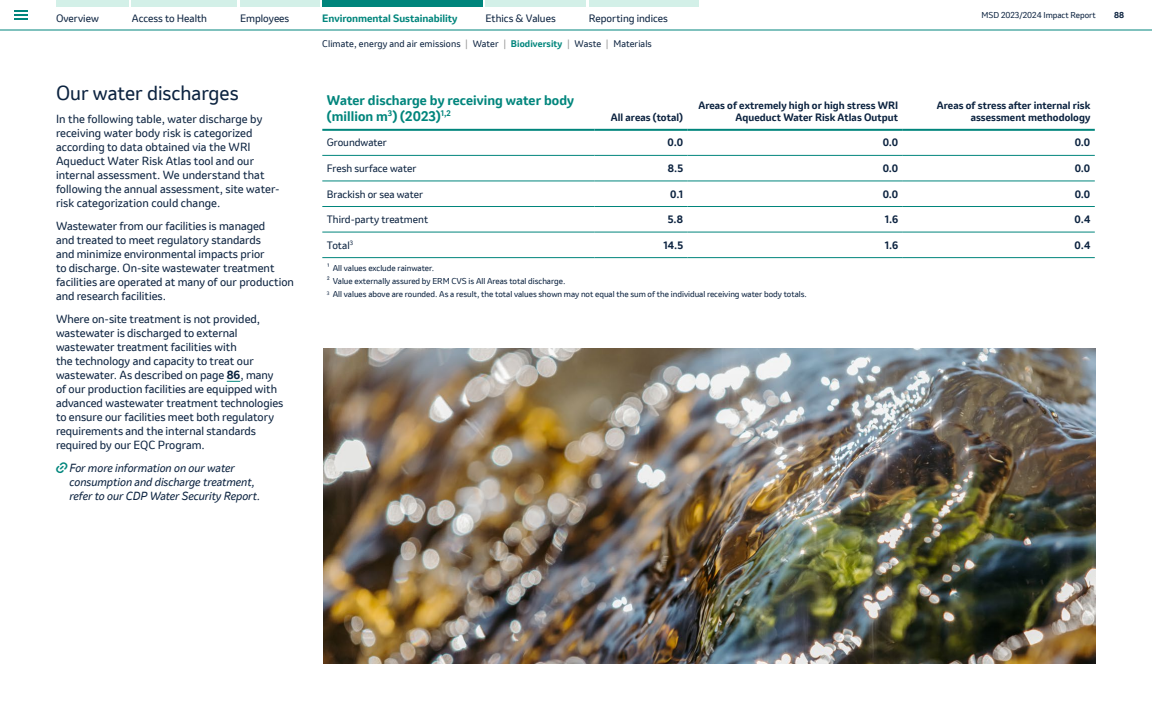
<style>
.page{position:relative;width:1152px;height:720px;background:#fff}
.page>*{position:absolute;margin:0;border:0;box-sizing:border-box;transform-origin:0 0}
.t1{font:19px "Invention";color:#0c2340}
.Table_Header_First_Column{font:700 13px/16px "Invention";letter-spacing:.005em;color:#00857c}
.Body{font:11px/14px "Invention";color:#0c2340}
.t2{font:italic 11px/14px "Invention";color:#0c2340}
.Table_Header_Current_Year--3fbf53ce{font:700 10px/12px "Invention";letter-spacing:.005em;color:#0c2340;text-align:right}
.Table_Body-f4baf901{font:10px "Invention";color:#0c2340}
.Table_Data_Current_Year-be63b4d7{font:700 10px "Invention";color:#0c2340}
.t3{font:700 10px "Invention";color:#00857c}
.Table_Body{font:10px "Invention";color:#0c2340}
.t4{font:9px "Invention";letter-spacing:.01em;color:#0c2340}
.Footnotes{font:8px "Invention";color:#0c2340}
.Footnotes-1f311134{font:8px "Invention";color:#0c2340}
.t5{font:700 8px "Invention";color:#0c2340}
.s1{color:#999}
.s2{font-weight:700;color:#00857c}
.s3{font-weight:700}
</style>
<div class="page">
<hr style="left:322px;top:257px;width:273px;height:1px;background:#00857c">
<hr style="left:595px;top:257px;width:93px;height:1px;background:#00857c">
<hr style="left:688px;top:257px;width:215px;height:1px;background:#00857c">
<hr style="left:903px;top:257px;width:192px;height:1px;background:#00857c">
<hr style="left:322px;top:129px;width:273px;height:2px;background:#00857c">
<hr style="left:595px;top:129px;width:93px;height:2px;background:#00857c">
<hr style="left:688px;top:129px;width:215px;height:2px;background:#00857c">
<hr style="left:903px;top:129px;width:192px;height:2px;background:#00857c">
<hr style="left:322px;top:155px;width:273px;height:1px;background:#00857c">
<hr style="left:595px;top:155px;width:93px;height:1px;background:#00857c">
<hr style="left:688px;top:155px;width:215px;height:1px;background:#00857c">
<hr style="left:903px;top:155px;width:192px;height:1px;background:#00857c">
<hr style="left:322px;top:181px;width:273px;height:1px;background:#00857c">
<hr style="left:595px;top:181px;width:93px;height:1px;background:#00857c">
<hr style="left:688px;top:181px;width:215px;height:1px;background:#00857c">
<hr style="left:903px;top:181px;width:192px;height:1px;background:#00857c">
<hr style="left:322px;top:206px;width:273px;height:1px;background:#00857c">
<hr style="left:595px;top:206px;width:93px;height:1px;background:#00857c">
<hr style="left:688px;top:206px;width:215px;height:1px;background:#00857c">
<hr style="left:903px;top:206px;width:192px;height:1px;background:#00857c">
<hr style="left:322px;top:232px;width:273px;height:1px;background:#00857c">
<hr style="left:595px;top:232px;width:93px;height:1px;background:#00857c">
<hr style="left:688px;top:232px;width:215px;height:1px;background:#00857c">
<hr style="left:903px;top:232px;width:192px;height:1px;background:#00857c">
<svg style="left:227px;top:381px;width:13px;height:1px"></svg>
<img style="left:323px;top:348px;width:773px;height:316px">
<div style="left:240px;top:0;width:79px;height:6px;background:#d3f0e8"></div>
<div style="left:132px;top:0;width:105px;height:6px;background:#d3f0e8"></div>
<div style="left:485px;top:0;width:101px;height:6px;background:#d3f0e8"></div>
<div style="left:589px;top:0;width:109px;height:6px;background:#d3f0e8"></div>
<div style="left:56px;top:0;width:73px;height:6px;background:#d3f0e8"></div>
<hr style="left:0;top:30px;width:1152px;height:1px;background:#00857c">
<svg style="left:15px;top:10px;width:13px;height:10px"></svg>
<div style="left:322px;top:0;width:160px;height:6px;background:#00857c"></div>
<p class="Table_Body-f4baf901" style="left:56px;top:11px;width:44px">Overview</p>
<p class="Table_Body-f4baf901" style="left:132px;top:11px;width:77px">Access to Health</p>
<p class="Table_Body-f4baf901" style="left:240px;top:11px;width:51px">Employees</p>
<p class="t3" style="left:322px;top:11px;width:137px">Environmental Sustainability</p>
<p class="Table_Body-f4baf901" style="left:485px;top:11px;width:72px">Ethics &amp; Values</p>
<p class="Table_Body-f4baf901" style="left:589px;top:11px;width:81px">Reporting indices</p>
<p class="t4" style="left:322px;top:37px;width:331px">Climate, energy and air emissions <span class="s1">|</span> Water <span class="s1">|</span> <span class="s2">Biodiversity</span> <span class="s1">|</span> Waste <span class="s1">|</span> Materials</p>
<p class="Footnotes" style="left:982px;top:10px;width:116px">MSD 2023/2024 Impact Report</p>
<p class="t5" style="left:1114px;top:10px;width:11px">88</p>
<h2 class="t1" style="left:56px;top:80px;width:184px">Our water discharges</h2>
<p class="Body" style="left:56px;top:112px;width:225px">In the following table, water discharge by receiving water body risk is categorized according to data obtained via the WRI Aqueduct Water Risk Atlas tool and our internal assessment. We understand that following the annual assessment, site water&shy;risk categorization could change.</p>
<p class="Body" style="left:56px;top:219px;width:239px">Wastewater from our facilities is managed<br>and treated to meet regulatory standards<br>and minimize environmental impacts prior<br>to discharge. On-site wastewater treatment facilities are operated at many of our production and research facilities.</p>
<p class="Body" style="left:56px;top:312px;width:229px">Where on-site treatment is not provided, wastewater is discharged to external wastewater treatment facilities with<br>the technology and capacity to treat our wastewater. As described on page <span class="s3">86</span>, many of our production facilities are equipped with advanced wastewater treatment technologies to ensure our facilities meet both regulatory requirements and the internal standards required by our EQC Program.</p>
<p class="t2" style="left:70px;top:461px;width:192px">For more information on our water consumption and discharge treatment, refer to our CDP Water Security Report.</p>
<p class="Table_Header_First_Column" style="left:327px;top:92px;width:249px">Water discharge by receiving water body (million m<sup>3</sup>) (2023)<sup>1,2</sup></p>
<p class="Table_Header_Current_Year--3fbf53ce" style="left:611px;top:111px;width:74px">All areas (total)</p>
<p class="Table_Header_Current_Year--3fbf53ce" style="left:698px;top:99px;width:201px">Areas of extremely high or high stress WRI<br>Aqueduct Water Risk Atlas Output</p>
<p class="Table_Header_Current_Year--3fbf53ce" style="left:937px;top:99px;width:155px">Areas of stress after internal risk assessment methodology</p>
<p class="Table_Body-f4baf901" style="left:327px;top:136px;width:62px">Groundwater</p>
<p class="Table_Data_Current_Year-be63b4d7" style="left:668px;top:135px;width:17px">0.0</p>
<p class="Table_Data_Current_Year-be63b4d7" style="left:883px;top:135px;width:17px">0.0</p>
<p class="Table_Data_Current_Year-be63b4d7" style="left:1075px;top:135px;width:17px">0.0</p>
<p class="Table_Body-f4baf901" style="left:327px;top:161px;width:91px">Fresh surface water</p>
<p class="Table_Data_Current_Year-be63b4d7" style="left:668px;top:161px;width:17px">8.5</p>
<p class="Table_Data_Current_Year-be63b4d7" style="left:883px;top:161px;width:17px">0.0</p>
<p class="Table_Data_Current_Year-be63b4d7" style="left:1075px;top:161px;width:17px">0.0</p>
<p class="Table_Body-f4baf901" style="left:327px;top:187px;width:98px">Brackish or sea water</p>
<p class="Table_Data_Current_Year-be63b4d7" style="left:670px;top:187px;width:14px">0.1</p>
<p class="Table_Data_Current_Year-be63b4d7" style="left:883px;top:187px;width:17px">0.0</p>
<p class="Table_Data_Current_Year-be63b4d7" style="left:1075px;top:187px;width:17px">0.0</p>
<p class="Table_Body-f4baf901" style="left:327px;top:212px;width:103px">Third-party treatment</p>
<p class="Table_Data_Current_Year-be63b4d7" style="left:668px;top:212px;width:17px">5.8</p>
<p class="Table_Data_Current_Year-be63b4d7" style="left:885px;top:212px;width:15px">1.6</p>
<p class="Table_Data_Current_Year-be63b4d7" style="left:1075px;top:212px;width:17px">0.4</p>
<p class="Table_Body" style="left:327px;top:238px;width:28px">Total<sup>3</sup></p>
<p class="Table_Data_Current_Year-be63b4d7" style="left:663px;top:238px;width:21px">14.5</p>
<p class="Table_Data_Current_Year-be63b4d7" style="left:885px;top:238px;width:15px">1.6</p>
<p class="Table_Data_Current_Year-be63b4d7" style="left:1075px;top:238px;width:17px">0.4</p>
<p class="Footnotes-1f311134" style="left:327px;top:262px;width:109px">¹ All values exclude rainwater.</p>
<p class="Footnotes-1f311134" style="left:327px;top:275px;width:240px">² Value externally assured by ERM CVS is All Areas total discharge.</p>
<p class="Footnotes" style="left:327px;top:289px;width:482px"><sup>3</sup> All values above are rounded. As a result, the total values shown may not equal the sum of the individual receiving water body totals.</p>
</div>
